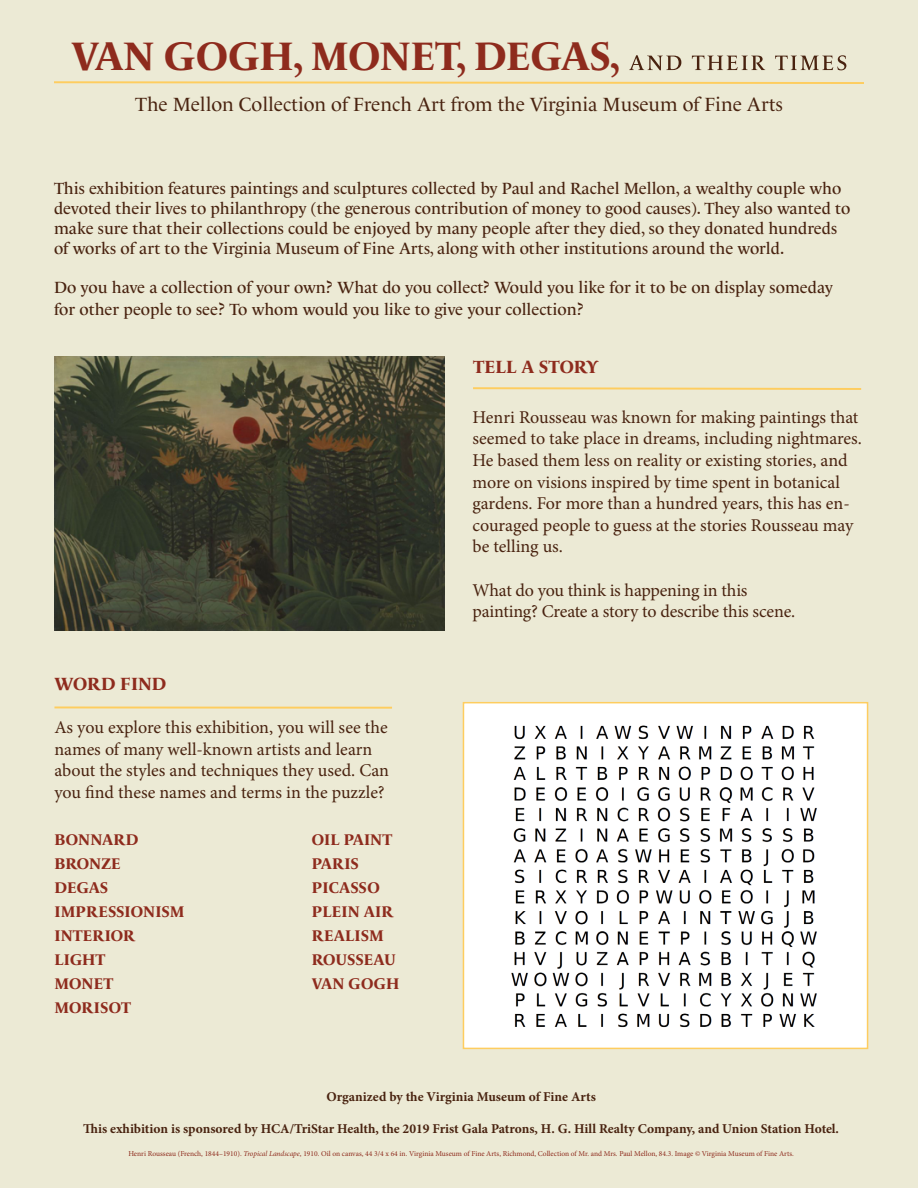
<style>
.page{position:relative;width:918px;height:1188px;background:#ecead5}
.page>*{position:absolute;margin:0;border:0;box-sizing:border-box;transform-origin:0 0}
.t1{font:700 40.5px "Le Monde Livre Cla Std";letter-spacing:-.01em;color:#8e2b1d}
.t2{font:19.5px "Le Monde Livre Std";color:#492310}
.t3{font:18px/21.6px "Minion Pro";letter-spacing:-.005em;color:#492310}
.t4{font:700 18px "Le Monde Livre Cla Std";color:#8e2b1d}
.t5{font:16.5px/19.8px "Le Monde Livre Cla Std";color:#492310}
.t6{font:700 15.75px "Le Monde Livre Cla Std";color:#8e2b1d}
.t7{font:700 13.5px "Minion Pro";color:#492310}
.t8{font:7.5px "Minion Pro";color:#8e2b1d}
.s1{font-style:italic}
</style>
<div class="page">
<div style="left:463px;top:702px;width:405px;height:347px;background:#fff;border:2px solid #fecd5f"></div>
<img style="left:511px;top:725px;width:306px;height:303px">
<svg style="left:52px;top:80px;width:814px;height:5px;background:#f2dea7"></svg>
<img style="left:54px;top:357px;width:391px;height:273px">
<svg style="left:471px;top:386px;width:392px;height:5px;background:#f2dea7"></svg>
<hr style="left:54px;top:707px;width:338px;height:2px;background:#fecd5f">
<svg style="left:629px;top:55px;width:217px;height:15px;background:#c1b6a1"></svg>
<p class="t1" style="left:72px;top:33px;width:550px">VAN GOGH, MONET, DEGAS,</p>
<p class="t2" style="left:135px;top:93px;width:649px">The Mellon Collection of French Art from the Virginia Museum of Fine Arts</p>
<p class="t5" style="left:54px;top:179px;width:798px">This exhibition features paintings and sculptures collected by Paul and Rachel Mellon, a wealthy couple who devoted their lives to philanthropy (the generous contribution of money to good causes). They also wanted to make sure that their collections could be enjoyed by many people after they died, so they donated hundreds of works of art to the Virginia Museum of Fine Arts, along with other institutions around the world.</p>
<p class="t5" style="left:54px;top:277px;width:781px;line-height:21.6px">Do you have a collection of your own? What do you collect? Would you like for it to be on display someday for other people to see? To whom would you like to give your collection?</p>
<p class="t4" style="left:473px;top:357px;width:127px">TELL A STORY</p>
<p class="t4" style="left:54px;top:673px;width:113px">WORD FIND</p>
<p class="t3" style="left:54px;top:717px;width:336px">As you explore this exhibition, you will see the names of many well-known artists and learn about the styles and techniques they used. Can you find these names and terms in the puzzle?</p>
<p class="t6" style="left:54px;top:830px;width:85px">BONNARD</p>
<p class="t6" style="left:54px;top:854px;width:68px">BRONZE</p>
<p class="t6" style="left:54px;top:878px;width:55px">DEGAS</p>
<p class="t6" style="left:54px;top:902px;width:132px">IMPRESSIONISM</p>
<p class="t6" style="left:54px;top:926px;width:82px">INTERIOR</p>
<p class="t6" style="left:54px;top:950px;width:52px">LIGHT</p>
<p class="t6" style="left:54px;top:974px;width:60px">MONET</p>
<p class="t6" style="left:54px;top:998px;width:78px">MORISOT</p>
<p class="t6" style="left:312px;top:830px;width:82px">OIL PAINT</p>
<p class="t6" style="left:312px;top:854px;width:49px">PARIS</p>
<p class="t6" style="left:312px;top:878px;width:69px">PICASSO</p>
<p class="t6" style="left:312px;top:902px;width:83px">PLEIN AIR</p>
<p class="t6" style="left:312px;top:926px;width:73px">REALISM</p>
<p class="t6" style="left:312px;top:950px;width:86px">ROUSSEAU</p>
<p class="t6" style="left:312px;top:974px;width:89px">VAN GOGH</p>
<p class="t3" style="left:472px;top:406px;width:391px">Henri Rousseau was known for making paintings that seemed to take place in dreams, including nightmares.<br>He based them less on reality or existing stories, and more on visions inspired by time spent in botanical gardens. For more than a hundred years, this has en&shy;couraged people to guess at the stories Rousseau may be telling us.</p>
<p class="t3" style="left:472px;top:579px;width:324px">What do you think is happening in this painting? Create a story to describe this scene.</p>
<p class="t7" style="left:326px;top:1087px;width:271px">Organized by the Virginia Museum of Fine Arts</p>
<p class="t7" style="left:83px;top:1119px;width:757px">This exhibition is sponsored by HCA/TriStar Health, the 2019 Frist Gala Patrons, H. G. Hill Realty Company, and Union Station Hotel.</p>
<p class="t8" style="left:128px;top:1149px;width:667px">Henri Rousseau (French, 1844–1910). <span class="s1">Tropical Landscape</span>, 1910. Oil on canvas, 44 3/4 x 64 in. Virginia Museum of Fine Arts, Richmond, Collection of Mr. and Mrs. Paul Mellon, 84.3. Image © Virginia Museum of Fine Arts.</p>
</div>
